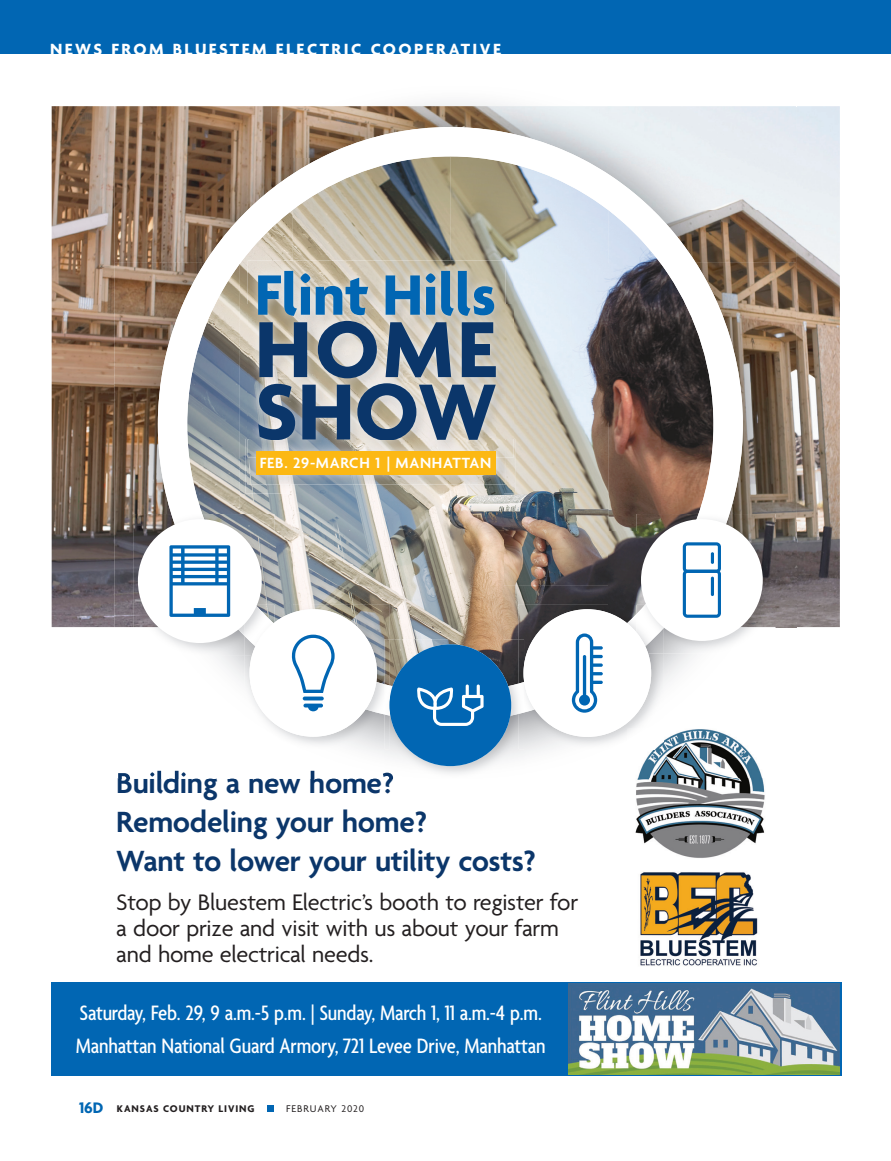
<style>
.page{position:relative;width:891px;height:1161px;background:#fff}
.page>*{position:absolute;margin:0;border:0;box-sizing:border-box;transform-origin:0 0}
.t1{font:700 85.95px/62.4px "Agenda";letter-spacing:.02em;color:#0b366a}
.t2{font:700 61.5px "Agenda";color:#0166b3}
.t3{font:600 31.65px/38.7px "Agenda";letter-spacing:-.01em;color:#0b366a}
.t4{font:24.3px/25.8px "Agenda";letter-spacing:-.01em;color:#231f20}
.t5{font:500 condensed 22.5px/33px "Agenda";letter-spacing:-.005em;color:#fff}
.t6{font:700 17.55px "Agenda";letter-spacing:.14em;color:#fff}
.t7{font:600 15.9px "Agenda";letter-spacing:.045em;color:#fff}
.t8{font:700 10.5px "Agenda";letter-spacing:.09em;color:#231f20}
.t9{font:10.5px "Agenda";letter-spacing:.09em;color:#231f20}
.s1{font-size:16.5px;color:#0166b3}
</style>
<div class="page">
<div style="left:51px;top:982px;width:791px;height:94px;background:#0166b3"></div>
<img style="left:52px;top:106px;width:788px;height:521px">
<img style="left:635px;top:749px;width:130px;height:109px">
<img style="left:664px;top:627px;width:132px;height:151px">
<img style="left:310px;top:749px;width:75px;height:22px">
<img style="left:114px;top:106px;width:157px;height:156px">
<img style="left:271px;top:106px;width:525px;height:52px">
<div style="left:743px;top:158px;width:53px;height:52px;background:#eaeff3"></div>
<img style="left:743px;top:210px;width:53px;height:52px">
<img style="left:114px;top:262px;width:44px;height:104px">
<img style="left:743px;top:262px;width:53px;height:261px">
<img style="left:114px;top:366px;width:44px;height:261px">
<img style="left:776px;top:523px;width:20px;height:104px">
<img style="left:118px;top:771px;width:267px;height:7px">
<img style="left:158px;top:127px;width:585px;height:595px">
<img style="left:248px;top:260px;width:265px;height:45px">
<img style="left:506px;top:305px;width:7px;height:134px">
<img style="left:248px;top:261px;width:258px;height:133px">
<img style="left:248px;top:394px;width:10px;height:45px">
<img style="left:496px;top:394px;width:10px;height:45px">
<img style="left:258px;top:383px;width:238px;height:56px">
<img style="left:390px;top:639px;width:129px;height:45px">
<img style="left:385px;top:716px;width:139px;height:58px">
<svg style="left:385px;top:771px;width:8px;height:8px"></svg>
<img style="left:390px;top:684px;width:129px;height:32px">
<div style="left:389px;top:644px;width:122px;height:122px;background:#0166b3;border-radius:50%"></div>
<svg style="left:417px;top:685px;width:67px;height:41px"></svg>
<img style="left:274px;top:604px;width:116px;height:80px">
<img style="left:245px;top:655px;width:140px;height:94px">
<img style="left:366px;top:682px;width:19px;height:33px">
<img style="left:385px;top:684px;width:5px;height:65px">
<svg style="left:389px;top:698px;width:1px;height:14px"></svg>
<div style="left:250px;top:609px;width:127px;height:128px;background:#fff;border-radius:50%"></div>
<svg style="left:291px;top:635px;width:44px;height:58px"></svg>
<hr style="left:303px;top:697px;width:21px;height:3px;background:#0166b3;border-radius:2px">
<svg style="left:303px;top:704px;width:20px;height:4px"></svg>
<svg style="left:308px;top:707px;width:10px;height:4px"></svg>
<img style="left:519px;top:604px;width:117px;height:35px">
<img style="left:524px;top:653px;width:140px;height:96px">
<img style="left:627px;top:729px;width:37px;height:20px">
<img style="left:524px;top:614px;width:112px;height:99px">
<img style="left:519px;top:639px;width:5px;height:43px">
<img style="left:519px;top:682px;width:5px;height:67px">
<div style="left:524px;top:609px;width:127px;height:128px;background:#fff;border-radius:50%"></div>
<svg style="left:572px;top:633px;width:31px;height:80px"></svg>
<img style="left:664px;top:514px;width:112px;height:139px">
<img style="left:636px;top:514px;width:10px;height:90px">
<img style="left:646px;top:514px;width:83px;height:41px">
<img style="left:648px;top:646px;width:16px;height:7px">
<img style="left:636px;top:604px;width:28px;height:42px">
<img style="left:636px;top:632px;width:12px;height:20px">
<div style="left:641px;top:519px;width:122px;height:122px;background:#fff;border-radius:50%"></div>
<svg style="left:683px;top:542px;width:38px;height:76px"></svg>
<hr style="left:711px;top:577px;width:3px;height:19px;background:#0166b3;border-radius:2px">
<img style="left:133px;top:627px;width:112px;height:28px">
<img style="left:133px;top:514px;width:38px;height:113px">
<img style="left:255px;top:514px;width:19px;height:90px">
<img style="left:171px;top:514px;width:84px;height:122px">
<img style="left:245px;top:646px;width:7px;height:9px">
<img style="left:245px;top:604px;width:29px;height:42px">
<img style="left:252px;top:623px;width:22px;height:32px">
<div style="left:138px;top:519px;width:124px;height:124px;background:#fff;border-radius:50%"></div>
<svg style="left:169px;top:545px;width:61px;height:72px"></svg>
<img style="left:246px;top:439px;width:269px;height:55px">
<img style="left:506px;top:439px;width:7px;height:19px">
<img style="left:247px;top:439px;width:259px;height:45px">
<img style="left:258px;top:439px;width:238px;height:2px">
<img style="left:248px;top:450px;width:258px;height:8px">
<img style="left:248px;top:441px;width:258px;height:9px">
<div style="left:257px;top:451px;width:239px;height:23px;background:#fcb814"></div>
<img style="left:640px;top:872px;width:118px;height:94px">
<img style="left:569px;top:983px;width:271px;height:91px">
<div style="left:267px;top:1105px;width:7px;height:7px;background:#0166b3"></div>
<div style="left:0;top:0;width:891px;height:54px;background:#0166b3"></div>
<p class="t6" style="left:50px;top:39px;width:452px">NEWS FROM BLUESTEM ELECTRIC COOPERATIVE</p>
<h2 class="t2" style="left:255px;top:262px;width:242px">Flint Hills</h2>
<h1 class="t1" style="left:255px;top:324px;width:243px">HOME<br>SHOW</h1>
<p class="t7" style="left:260px;top:455px;width:233px">FEB. 29-MARCH 1 | MANHATTAN</p>
<h3 class="t3" style="left:116px;top:766px;width:421px">Building a new home?<br>Remodeling your home?<br>Want to lower your utility costs?</h3>
<p class="t4" style="left:116px;top:891px;width:463px">Stop by Bluestem Electric’s booth to register for a door prize and visit with us about your farm and home electrical needs.</p>
<p class="t5" style="left:76px;top:998px;width:471px">Saturday, Feb. 29, 9 a.m.-5 p.m. | Sunday, March 1, 11 a.m.-4 p.m.<br>Manhattan National Guard Armory, 721 Levee Drive, Manhattan</p>
<p class="t8" style="left:79px;top:1103px;width:177px"><span class="s1">16D</span> KANSAS COUNTRY LIVING</p>
<p class="t9" style="left:286px;top:1103px;width:80px">FEBRUARY 2020</p>
</div>
